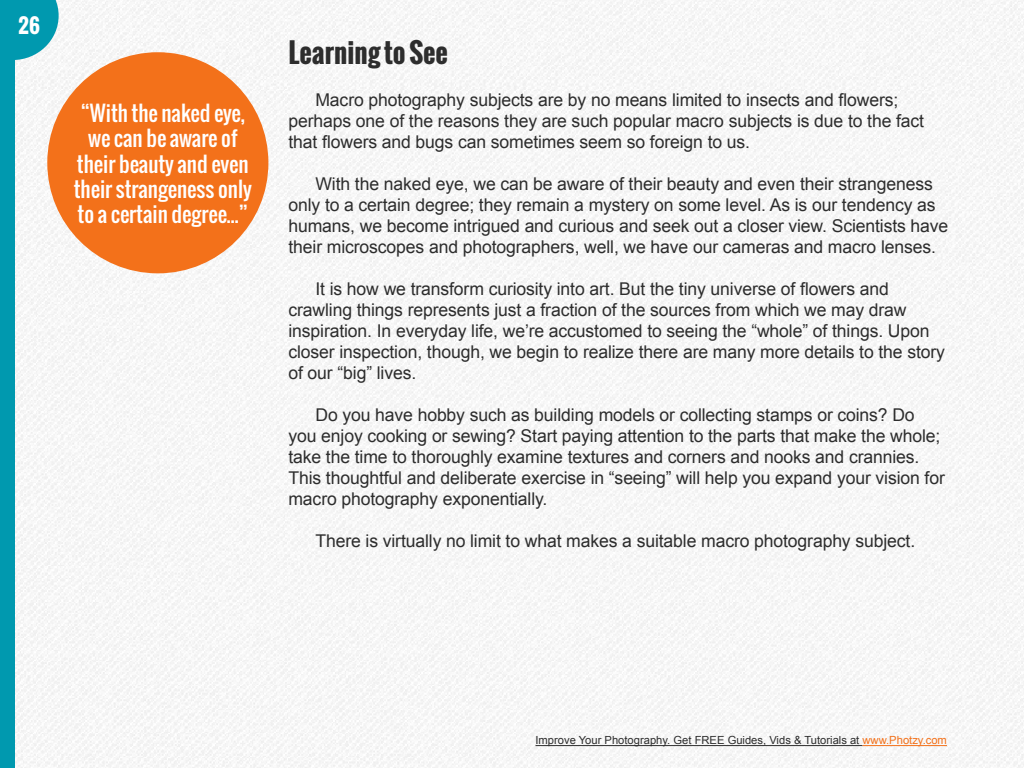
<style>
.page{position:relative;width:1024px;height:768px;background:#fff}
.page>*{position:absolute;margin:0;border:0;box-sizing:border-box;transform-origin:0 0}
.t1{font:700 27px "Oswald";color:#2d2d2d}
.t2{font:21px/25.2px "Oswald";color:#fff;text-align:center}
.t3{font:700 20px "Oswald";color:#fff}
.t4{font:17.6px/21px "Arial";letter-spacing:-.005em;color:#2d2d2d}
.t5{font:11.2px "Arial";color:#2d2d2d}
.s1{color:#f3711a}
</style>
<div class="page">
<div style="left:15px;top:0;width:1009px;height:768px;background:#f6f6f6"></div>
<div style="left:0;top:0;width:15px;height:768px;background:#0099af"></div>
<svg style="left:15px;top:0;width:44px;height:60px"></svg>
<hr style="left:536px;top:745px;width:327px;height:1px;background:#2d2d2d">
<hr style="left:863px;top:745px;width:84px;height:1px;background:#f3711a">
<div style="left:47px;top:52px;width:221px;height:221px;background:#f3711a;border-radius:50%"></div>
<p class="t3" style="left:19px;top:10px;width:23px">26</p>
<p class="t2" style="left:74px;top:100px;width:180px">“With the naked eye, we can be aware of their beauty and even their strangeness only to a certain degree...”</p>
<h1 class="t1" style="left:288px;top:32px;width:161px">Learning to See</h1>
<p class="t4" style="left:288px;top:89px;width:637px;text-indent:27px">Macro photography subjects are by no means limited to insects and flowers; perhaps one of the reasons they are such popular macro subjects is due to the fact that flowers and bugs can sometimes seem so foreign to us.</p>
<p class="t4" style="left:288px;top:173px;width:661px;text-indent:27px">With the naked eye, we can be aware of their beauty and even their strangeness only to a certain degree; they remain a mystery on some level. As is our tendency as humans, we become intrigued and curious and seek out a closer view. Scientists have their microscopes and photographers, well, we have our cameras and macro lenses.</p>
<p class="t4" style="left:288px;top:278px;width:658px;text-indent:27px">It is how we transform curiosity into art. But the tiny universe of flowers and crawling things represents just a fraction of the sources from which we may draw inspiration. In everyday life, we’re accustomed to seeing the “whole” of things. Upon closer inspection, though, we begin to realize there are many more details to the story of our “big” lives.</p>
<p class="t4" style="left:288px;top:404px;width:658px;text-indent:27px">Do you have hobby such as building models or collecting stamps or coins? Do you enjoy cooking or sewing? Start paying attention to the parts that make the whole; take the time to thoroughly examine textures and corners and nooks and crannies.<br>This thoughtful and deliberate exercise in “seeing” will help you expand your vision for macro photography exponentially.</p>
<p class="t4" style="left:315px;top:530px;width:601px">There is virtually no limit to what makes a suitable macro photography subject.</p>
<p class="t5" style="left:536px;top:733px;width:413px">Improve Your Photography. Get FREE Guides, Vids &amp; Tutorials at <span class="s1">www.Photzy.com</span></p>
</div>
